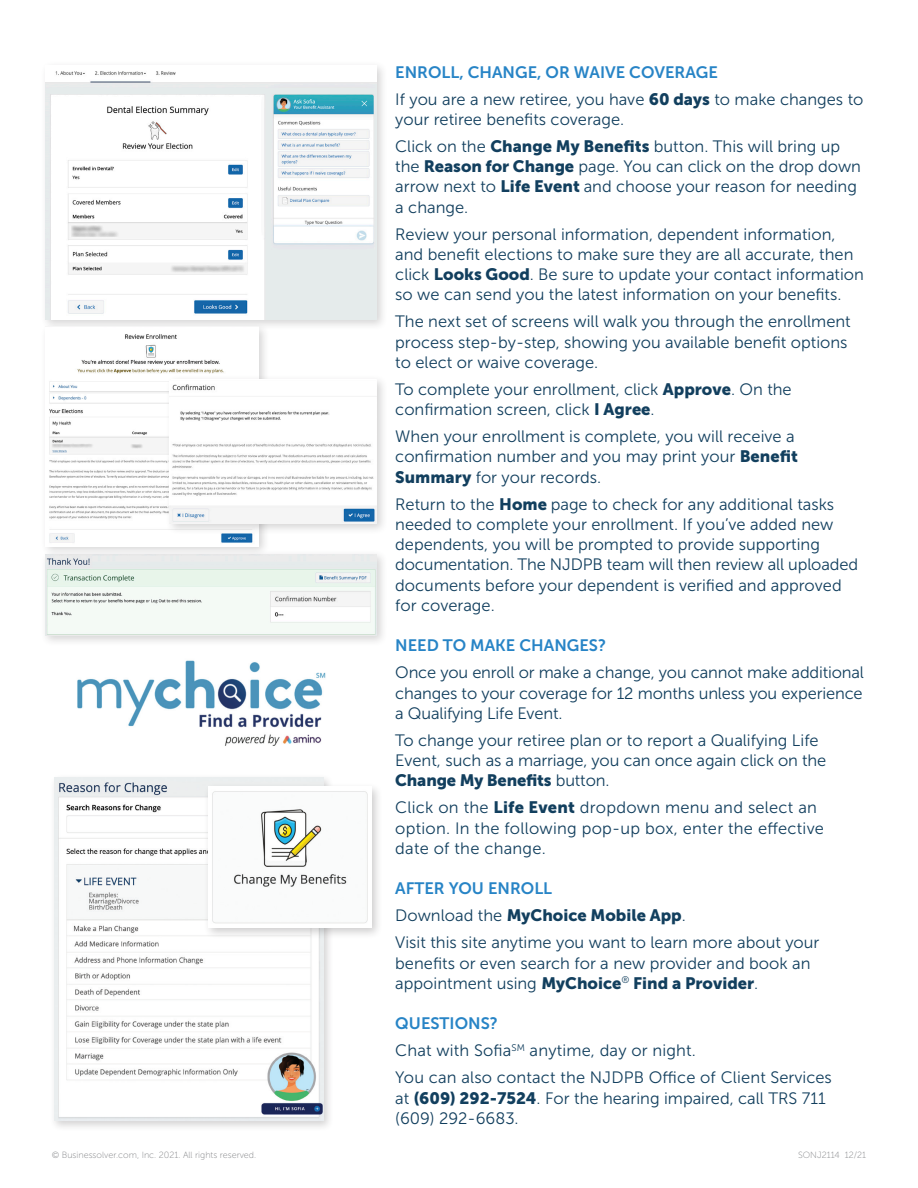
<style>
.page{position:relative;width:918px;height:1188px;background:#fff}
.page>*{position:absolute;margin:0;border:0;box-sizing:border-box;transform-origin:0 0}
.Headline{font:16.5px/20.2px "Museo Sans 300";color:#123f5e}
.t1{font:16.5px "Museo Sans 700";color:#2784c6}
.t2{font:16.5px "Museo Sans 900";color:#123f5e}
.t3{font:9px "Museo Sans 100";color:#808285}
.s1{font-family:"Museo Sans 900"}
.s2{font-family:"Museo Sans 300"}
</style>
<div class="page">
<img style="left:77px;top:660px;width:249px;height:86px">
<div style="left:49px;top:773px;width:285px;height:358px;background:#231f20;opacity:.2"></div>
<img style="left:54px;top:778px;width:270px;height:343px">
<div style="left:203px;top:782px;width:180px;height:158px;background:#231f20;opacity:.22"></div>
<img style="left:208px;top:787px;width:164px;height:141px">
<div style="left:40px;top:60px;width:349px;height:271px;background:#231f20;opacity:.19"></div>
<img style="left:45px;top:65px;width:332px;height:254px">
<div style="left:40px;top:549px;width:349px;height:98px;background:#231f20;opacity:.19"></div>
<img style="left:45px;top:554px;width:332px;height:82px">
<div style="left:40px;top:322px;width:230px;height:236px;background:#231f20;opacity:.19"></div>
<img style="left:45px;top:327px;width:214px;height:219px">
<div style="left:165px;top:375px;width:223px;height:160px;background:#231f20;opacity:.19"></div>
<img style="left:170px;top:380px;width:207px;height:143px">
<p class="t1" style="left:395px;top:63px;width:324px">ENROLL, CHANGE, OR WAIVE COVERAGE</p>
<p class="Headline" style="left:395px;top:89px;width:470px">If you are a new retiree, you have <span class="s1">60 days</span> to make changes to your retiree benefits coverage.</p>
<p class="Headline" style="left:395px;top:136px;width:467px">Click on the <span class="s1">Change My Benefits</span> button. This will bring up the <span class="s1">Reason for Change</span> page. You can click on the drop down arrow next to <span class="s1">Life Event</span> and choose your reason for needing a change.</p>
<p class="Headline" style="left:395px;top:224px;width:470px">Review your personal information, dependent information, and benefit elections to make sure they are all accurate, then click <span class="s1">Looks Good</span>. Be sure to update your contact information so we can send you the latest information on your benefits.</p>
<p class="Headline" style="left:395px;top:312px;width:457px">The next set of screens will walk you through the enrollment process step-by-step, showing you available benefit options to elect or waive coverage.</p>
<p class="Headline" style="left:395px;top:379px;width:398px">To complete your enrollment, click <span class="s1">Approve</span>. On the confirmation screen, click <span class="s1">I Agree</span>.</p>
<p class="Headline" style="left:395px;top:427px;width:404px">When your enrollment is complete, you will receive a confirmation number and you may print your <span class="s1">Benefit<br>Summary</span> for your records.</p>
<p class="Headline" style="left:395px;top:494px;width:464px">Return to the <span class="s1">Home</span> page to check for any additional tasks needed to complete your enrollment. If you’ve added new dependents, you will be prompted to provide supporting documentation. The NJDPB team will then review all uploaded documents before your dependent is verified and approved for coverage.</p>
<p class="t1" style="left:395px;top:637px;width:212px">NEED TO MAKE CHANGES?</p>
<p class="Headline" style="left:395px;top:663px;width:470px;text-align:justify">Once you enroll or make a change, you cannot make additional changes to your coverage for 12 months unless you experience a Qualifying Life Event.</p>
<p class="Headline" style="left:395px;top:730px;width:433px">To change your retiree plan or to report a Qualifying Life<br>Event, such as a marriage, you can once again click on the<br><span class="s1">Change My Benefits</span> button.</p>
<p class="Headline" style="left:395px;top:798px;width:430px">Click on the <span class="s1">Life Event</span> dropdown menu and select an option. In the following pop-up box, enter the effective date of the change.</p>
<p class="t1" style="left:395px;top:880px;width:158px">AFTER YOU ENROLL</p>
<p class="t2" style="left:395px;top:906px;width:292px"><span class="s2">Download the</span> MyChoice Mobile App<span class="s2">.</span></p>
<p class="Headline" style="left:395px;top:933px;width:426px">Visit this site anytime you want to learn more about your benefits or even search for a new provider and book an appointment using <span class="s1">MyChoice</span><sup>®</sup> <span class="s1">Find a Provider</span>.</p>
<p class="t1" style="left:395px;top:1015px;width:104px">QUESTIONS?</p>
<p class="Headline" style="left:395px;top:1041px;width:302px">Chat with Sofia<sup>SM</sup> anytime, day or night.</p>
<p class="Headline" style="left:395px;top:1068px;width:438px">You can also contact the NJDPB Office of Client Services at <span class="s1">(609) 292-7524</span>. For the hearing impaired, call TRS 711 (609) 292-6683.</p>
<p class="t3" style="left:52px;top:1150px;width:206px">© Businessolver.com, Inc. 2021. All rights reserved.</p>
<p class="t3" style="left:798px;top:1150px;width:70px">SONJ2114 12/21</p>
</div>
